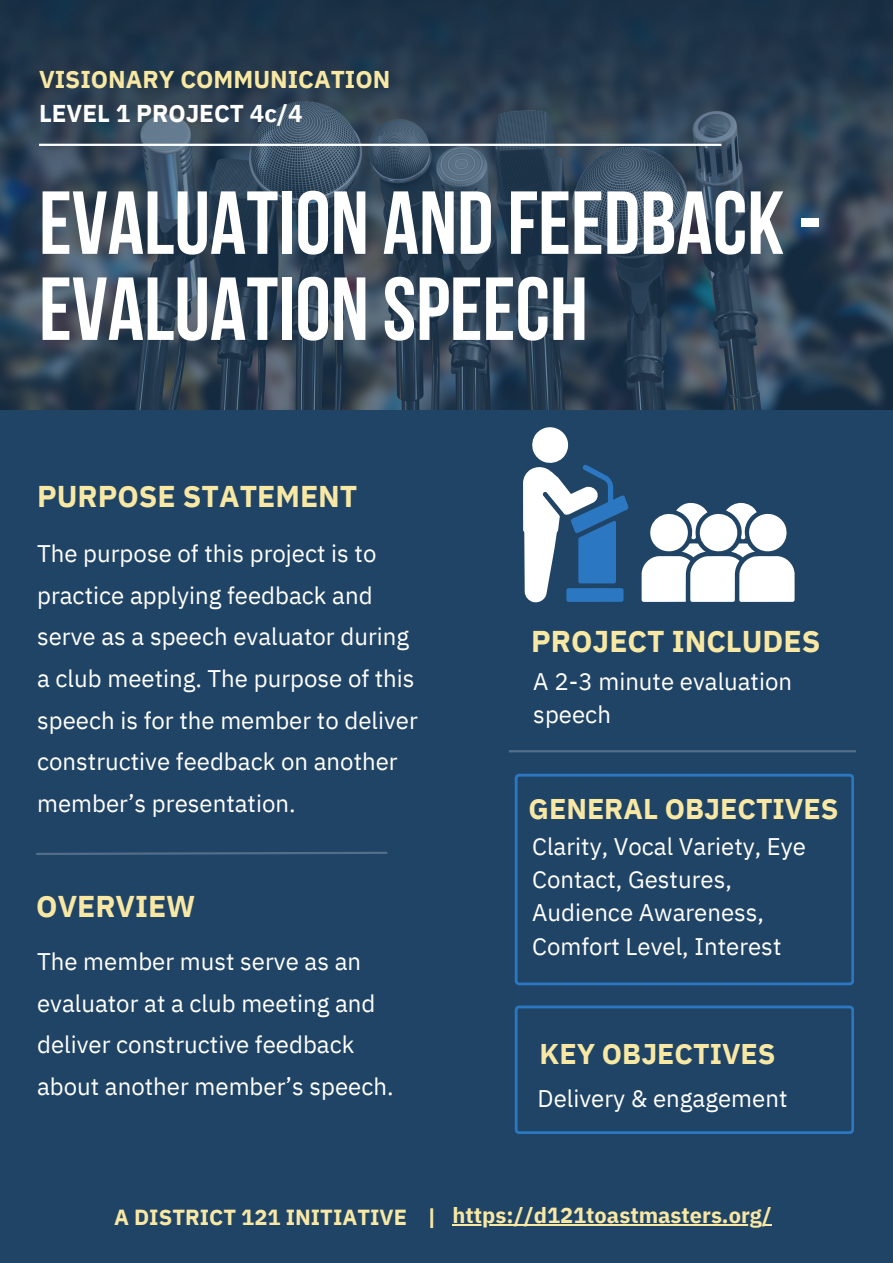
<style>
.page{position:relative;width:893px;height:1263px;background:#fff}
.page>*{position:absolute;margin:0;border:0;box-sizing:border-box;transform-origin:0 0}
.t1{font:89.25px/86px "Bebas Neue Cyrillic";color:#fff}
.t2{font:700 30px "IBM Plex Sans";color:#f8e8a4}
.t3{font:700 28.5px "IBM Plex Sans";color:#f8e8a4}
.t4{font:700 24.3px/33.8px "IBM Plex Sans";color:#f8e8a4}
.t5{font:24px/41.6px "IBM Plex Sans";color:#fff}
.t6{font:700 21.83px "IBM Plex Sans";color:#f8e8a4}
.s1{color:#fff}
</style>
<div class="page">
<div style="left:0;top:0;width:892px;height:1262px;background:#204466"></div>
<img style="left:0;top:0;width:893px;height:410px">
<hr style="left:39px;top:144px;width:682px;height:2px;background:#fff">
<svg style="left:36px;top:851px;width:352px;height:4px"></svg>
<svg style="left:515px;top:1005px;width:339px;height:129px"></svg>
<hr style="left:509px;top:750px;width:347px;height:2px;background:#fff">
<hr style="left:452px;top:1224px;width:320px;height:2px;background:#f8e8a4">
<svg style="left:641px;top:502px;width:153px;height:100px"></svg>
<svg style="left:523px;top:427px;width:106px;height:176px"></svg>
<svg style="left:515px;top:774px;width:339px;height:211px"></svg>
<h3 class="t4" style="left:39px;top:62px;width:353px">VISIONARY COMMUNICATION<br><span class="s1">LEVEL 1 PROJECT 4c/4</span></h3>
<p class="t1" style="left:39px;top:189px;width:784px">EVALUATION AND FEEDBACK -<br>EVALUATION SPEECH</p>
<p class="t2" style="left:37px;top:476px;width:322px">PURPOSE STATEMENT</p>
<h1 class="t5" style="left:37px;top:532px;width:382px">The purpose of this project is to practice applying feedback and serve as a speech evaluator during a club meeting. The purpose of this speech is for the member to deliver constructive feedback on another member’s presentation.</h1>
<h4 class="t2" style="left:36px;top:886px;width:161px">OVERVIEW</h4>
<h2 class="t5" style="left:37px;top:940px;width:358px">The member must serve as an evaluator at a club meeting and deliver constructive feedback about another member’s speech.</h2>
<p class="t2" style="left:531px;top:621px;width:291px">PROJECT INCLUDES</p>
<h2 class="t5" style="left:533px;top:665px;width:260px;line-height:33.2px">A 2-3 minute evaluation speech</h2>
<p class="t3" style="left:528px;top:789px;width:311px">GENERAL OBJECTIVES</p>
<h2 class="t5" style="left:532px;top:829px;width:275px;line-height:33.2px">Clarity, Vocal Variety, Eye<br>Contact, Gestures,<br>Audience Awareness,<br>Comfort Level, Interest</h2>
<h4 class="t3" style="left:539px;top:1035px;width:237px">KEY OBJECTIVES</h4>
<p class="t5" style="left:537px;top:1077px;width:251px">Delivery &amp; engagement</p>
<h4 class="t6" style="left:114px;top:1203px;width:324px">A DISTRICT 121 INITIATIVE |</h4>
<h2 class="t6" style="left:452px;top:1200px;width:321px">https://d121toastmasters.org/</h2>
</div>
